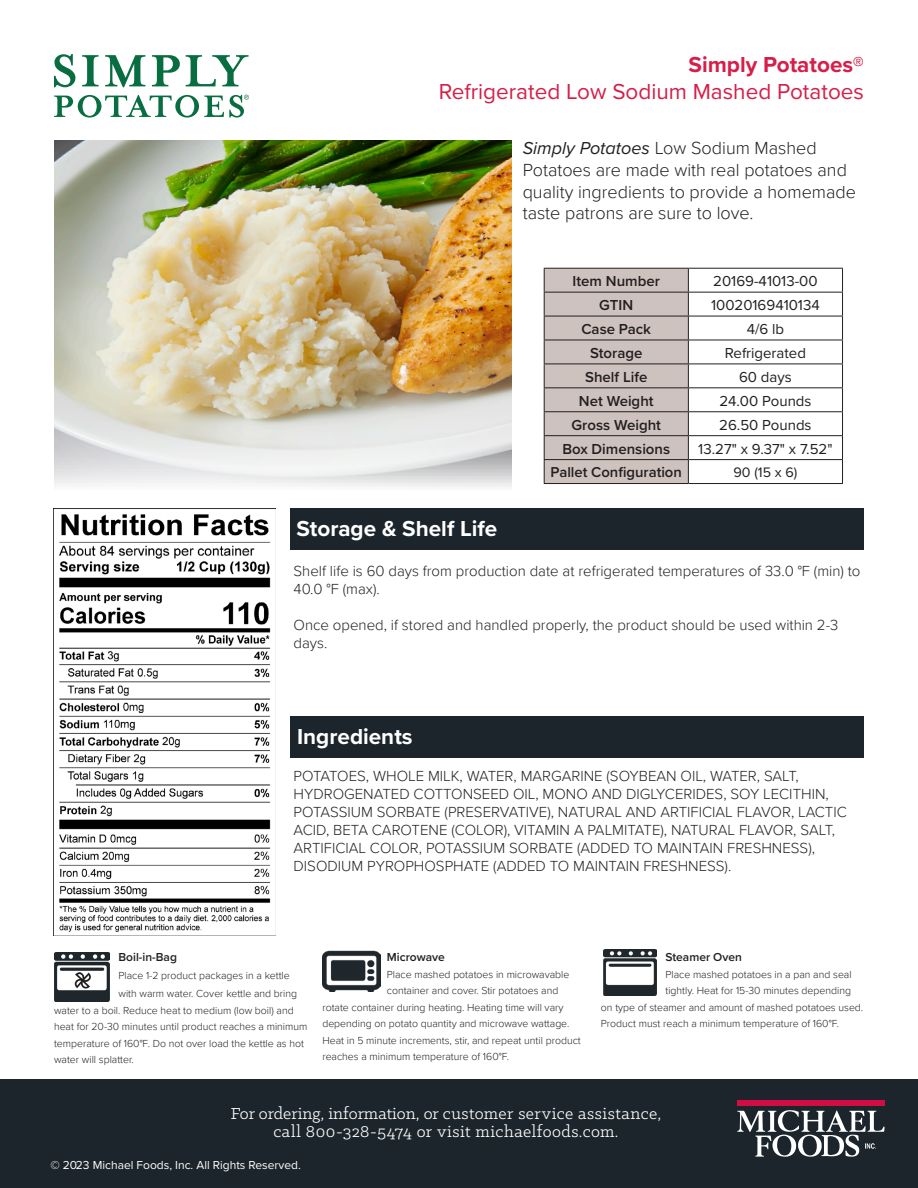
<style>
.page{position:relative;width:918px;height:1188px;background:#fff}
.page>*{position:absolute;margin:0;border:0;box-sizing:border-box;transform-origin:0 0}
.t1{font:22.5px "Proxima Nova";color:#d61e48}
.t2{font:700 22.5px "Proxima Nova";color:#fff}
.t3{font:700 22.5px "Proxima Nova";color:#d61e48}
.t4{font:300 18px/21.6px "Proxima Nova";color:#231f20}
.t5{font:18px "Klinic Slab";letter-spacing:.02em;color:#fff}
.t6{font:300 15px/18px "Proxima Nova";color:#231f20}
.t7{font:15px "Proxima Nova";color:#231f20}
.t8{font:600 15px "Proxima Nova";color:#231f20}
.t9{font:600 14.85px "Proxima Nova";color:#231f20}
.t10{font:14.25px "Proxima Nova";color:#231f20}
.t11{font:12px "Proxima Nova";color:#fff}
.t12{font:600 12px "Proxima Nova";color:#231f20}
.t13{font:300 10.5px/16.5px "Proxima Nova";color:#231f20}
.s1{font-weight:400;font-style:italic}
</style>
<div class="page">
<img style="left:54px;top:140px;width:458px;height:347px">
<hr style="left:688px;top:268px;width:155px;height:1px;background:#231f20">
<hr style="left:688px;top:292px;width:155px;height:1px;background:#231f20">
<hr style="left:688px;top:316px;width:155px;height:1px;background:#231f20">
<hr style="left:688px;top:340px;width:155px;height:1px;background:#231f20">
<hr style="left:688px;top:364px;width:155px;height:1px;background:#231f20">
<hr style="left:688px;top:387px;width:155px;height:1px;background:#231f20">
<hr style="left:688px;top:411px;width:155px;height:1px;background:#231f20">
<hr style="left:688px;top:435px;width:155px;height:1px;background:#231f20">
<hr style="left:688px;top:459px;width:155px;height:1px;background:#231f20">
<svg style="left:544px;top:268px;width:145px;height:215px;background:#c4b9b5"></svg>
<svg style="left:842px;top:269px;width:1px;height:214px"></svg>
<hr style="left:544px;top:483px;width:144px;height:1px;background:#231f20">
<hr style="left:688px;top:483px;width:155px;height:1px;background:#231f20">
<img style="left:59px;top:514px;width:212px;height:418px">
<div style="left:0;top:1079px;width:918px;height:109px;background:#1b252b"></div>
<div style="left:737px;top:1101px;width:148px;height:5px;background:#d20d44"></div>
<svg style="left:737px;top:1110px;width:148px;height:47px"></svg>
<svg style="left:54px;top:54px;width:21px;height:33px"></svg>
<svg style="left:82px;top:55px;width:17px;height:31px"></svg>
<svg style="left:105px;top:55px;width:40px;height:32px"></svg>
<svg style="left:152px;top:55px;width:28px;height:31px"></svg>
<svg style="left:186px;top:55px;width:63px;height:31px"></svg>
<svg style="left:54px;top:95px;width:195px;height:23px"></svg>
<img style="left:322px;top:950px;width:59px;height:42px">
<img style="left:604px;top:949px;width:52px;height:46px">
<div style="left:291px;top:509px;width:573px;height:41px;background:#1b252b"></div>
<div style="left:291px;top:716px;width:573px;height:42px;background:#1b252b"></div>
<img style="left:54px;top:952px;width:55px;height:50px">
<p class="t3" style="left:689px;top:47px;width:177px">Simply Potatoes®</p>
<p class="t1" style="left:439px;top:74px;width:427px">Refrigerated Low Sodium Mashed Potatoes</p>
<p class="t4" style="left:523px;top:137px;width:335px"><span class="s1">Simply Potatoes</span> Low Sodium Mashed Potatoes are made with real potatoes and quality ingredients to provide a homemade taste patrons are sure to love.</p>
<p class="t2" style="left:297px;top:512px;width:202px">Storage &amp; Shelf Life</p>
<p class="t8" style="left:573px;top:270px;width:89px">Item Number</p>
<p class="t7" style="left:713px;top:270px;width:106px">20169-41013-00</p>
<p class="t8" style="left:599px;top:294px;width:36px">GTIN</p>
<p class="t7" style="left:711px;top:294px;width:110px">10020169410134</p>
<p class="t8" style="left:581px;top:318px;width:71px">Case Pack</p>
<p class="t7" style="left:747px;top:318px;width:39px">4/6 lb</p>
<p class="t8" style="left:590px;top:342px;width:54px">Storage</p>
<p class="t7" style="left:725px;top:342px;width:83px">Refrigerated</p>
<p class="t8" style="left:585px;top:366px;width:64px">Shelf Life</p>
<p class="t7" style="left:739px;top:366px;width:54px">60 days</p>
<p class="t8" style="left:579px;top:389px;width:76px">Net Weight</p>
<p class="t7" style="left:719px;top:389px;width:94px">24.00 Pounds</p>
<p class="t8" style="left:572px;top:413px;width:91px">Gross Weight</p>
<p class="t7" style="left:719px;top:413px;width:94px">26.50 Pounds</p>
<p class="t8" style="left:562px;top:437px;width:109px">Box Dimensions</p>
<p class="t7" style="left:698px;top:437px;width:136px">13.27" x 9.37" x 7.52"</p>
<p class="t9" style="left:551px;top:461px;width:133px">Pallet Configuration</p>
<p class="t10" style="left:734px;top:461px;width:65px">90 (15 x 6)</p>
<p class="t6" style="left:294px;top:562px;width:568px">Shelf life is 60 days from production date at refrigerated temperatures of 33.0 °F (min) to<br>40.0 °F (max).</p>
<p class="t6" style="left:294px;top:616px;width:546px">Once opened, if stored and handled properly, the product should be used within 2-3 days.</p>
<p class="t2" style="left:297px;top:720px;width:117px">Ingredients</p>
<p class="t6" style="left:294px;top:766px;width:555px">POTATOES, WHOLE MILK, WATER, MARGARINE (SOYBEAN OIL, WATER, SALT, HYDROGENATED COTTONSEED OIL, MONO AND DIGLYCERIDES, SOY LECITHIN, POTASSIUM SORBATE (PRESERVATIVE), NATURAL AND ARTIFICIAL FLAVOR, LACTIC ACID, BETA CAROTENE (COLOR), VITAMIN A PALMITATE), NATURAL FLAVOR, SALT, ARTIFICIAL COLOR, POTASSIUM SORBATE (ADDED TO MAINTAIN FRESHNESS), DISODIUM PYROPHOSPHATE (ADDED TO MAINTAIN FRESHNESS).</p>
<p class="t12" style="left:118px;top:948px;width:60px">Boil-in-Bag</p>
<p class="t13" style="left:118px;top:966px;width:180px;line-height:18px">Place 1-2 product packages in a kettle with warm water. Cover kettle and bring</p>
<p class="t13" style="left:54px;top:1001px;width:255px">water to a boil. Reduce heat to medium (low boil) and heat for 20-30 minutes until product reaches a minimum temperature of 160°F. Do not over load the kettle as hot water will splatter.</p>
<p class="t12" style="left:387px;top:948px;width:60px">Microwave</p>
<p class="t13" style="left:387px;top:965px;width:184px">Place mashed potatoes in microwavable</p>
<p class="t13" style="left:387px;top:982px;width:173px">container and cover. Stir potatoes and</p>
<p class="t13" style="left:322px;top:998px;width:243px">rotate container during heating. Heating time will vary</p>
<p class="t13" style="left:322px;top:1015px;width:249px">depending on potato quantity and microwave wattage.</p>
<p class="t13" style="left:322px;top:1031px;width:260px">Heat in 5 minute increments, stir, and repeat until product</p>
<p class="t13" style="left:322px;top:1048px;width:188px">reaches a minimum temperature of 160°F.</p>
<p class="t12" style="left:665px;top:948px;width:78px">Steamer Oven</p>
<p class="t13" style="left:665px;top:965px;width:188px">Place mashed potatoes in a pan and seal</p>
<p class="t13" style="left:665px;top:982px;width:187px">tightly. Heat for 15-30 minutes depending</p>
<p class="t13" style="left:601px;top:998px;width:264px">on type of steamer and amount of mashed potatoes used.</p>
<p class="t13" style="left:601px;top:1015px;width:240px">Product must reach a minimum temperature of 160°F.</p>
<p class="t5" style="left:231px;top:1102px;width:432px">For ordering, information, or customer service assistance,</p>
<p class="t5" style="left:274px;top:1120px;width:347px">call 800-328-5474 or visit michaelfoods.com.</p>
<p class="t11" style="left:50px;top:1156px;width:252px">© 2023 Michael Foods, Inc. All Rights Reserved.</p>
</div>
